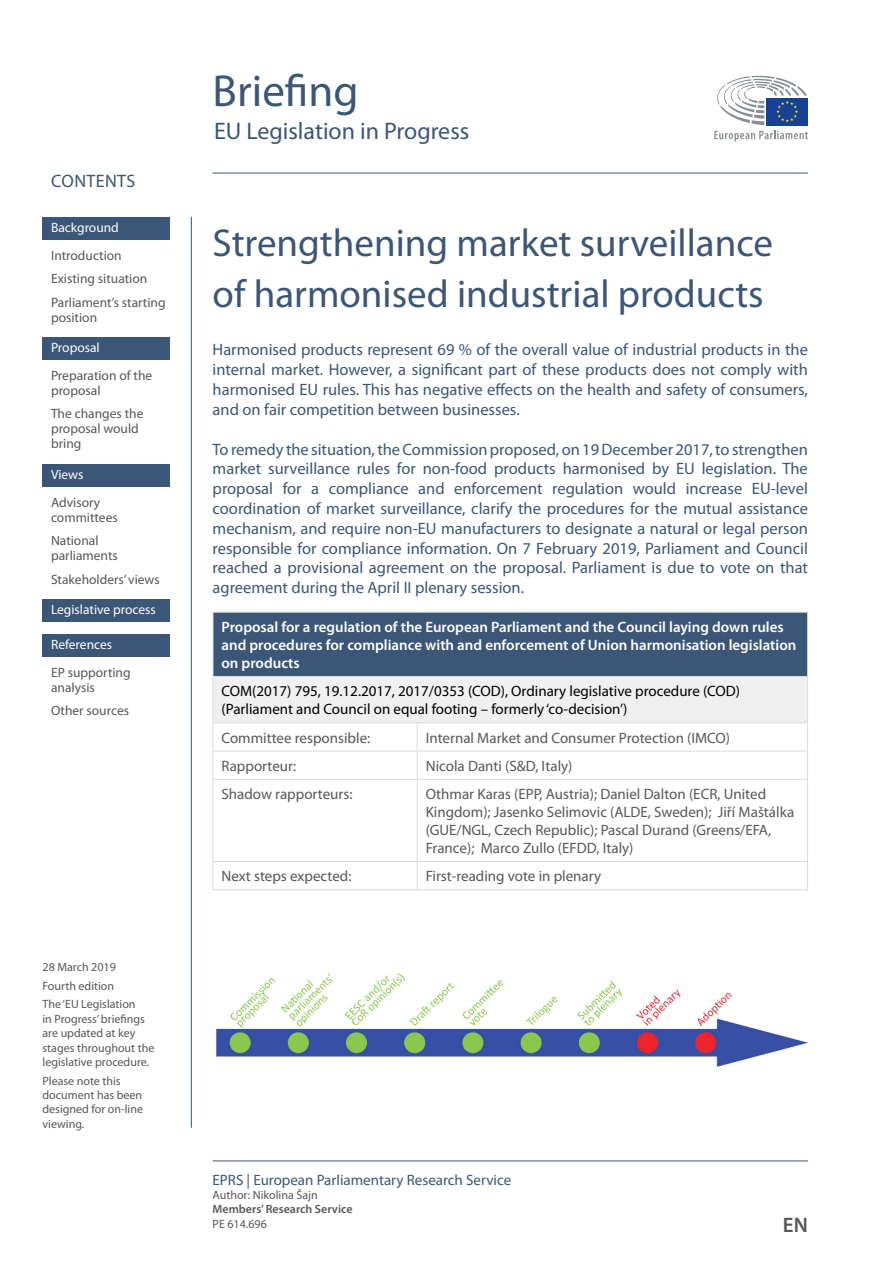
<style>
.page{position:relative;width:893px;height:1263px;background:#fff}
.page>*{position:absolute;margin:0;border:0;box-sizing:border-box;transform-origin:0 0}
.t1{font:45px "Myriad Pro";color:#3b5677}
.t2{font:39px/50.4px "Myriad Pro";color:#3b5677}
.t3{font:24px "Myriad Pro";color:#3b5677}
.t4{font:600 21px "Myriad Pro";color:#575756}
.t5{font:18px "Myriad Pro";letter-spacing:.02em;color:#3b5677}
.t6{font:16.5px/19.8px "Myriad Pro";color:#3b5677;text-align:justify}
.t7{font:15px/18px "Myriad Pro";color:#575756}
.t8{font:600 15px/18px "Myriad Pro";color:#fff}
.t9{font:15px/18px "Myriad Pro";color:#000}
.t10{font:15px "Myriad Pro";color:#3b5677}
.t11{font:13.5px/15px "Myriad Pro";color:#575756}
.t12{font:13.5px "Myriad Pro";color:#fff}
.t13{font:12px/14.4px "Myriad Pro";color:#575756}
.t14{font:600 12px "Myriad Pro";color:#575756}
</style>
<div class="page">
<div style="left:43px;top:217px;width:127px;height:22px;background:#3b5677"></div>
<div style="left:43px;top:338px;width:127px;height:22px;background:#3b5677"></div>
<div style="left:43px;top:465px;width:127px;height:22px;background:#3b5677"></div>
<div style="left:43px;top:600px;width:127px;height:22px;background:#3b5677"></div>
<div style="left:43px;top:635px;width:127px;height:22px;background:#3b5677"></div>
<svg style="left:714px;top:131px;width:94px;height:11px"></svg>
<div style="left:766px;top:98px;width:42px;height:27px;background:#164194"></div>
<svg style="left:717px;top:75px;width:90px;height:50px"></svg>
<hr style="left:213px;top:1160px;width:595px;height:1px;background:#3b5677">
<hr style="left:191px;top:217px;width:1px;height:911px;background:#3b5677">
<hr style="left:213px;top:173px;width:595px;height:1px;background:#3b5677">
<div style="left:213px;top:612px;width:594px;height:64px;background:#3b5677"></div>
<div style="left:213px;top:676px;width:594px;height:47px;background:#f0f0f0"></div>
<hr style="left:213px;top:612px;width:204px;height:1px;background:#dadada">
<hr style="left:213px;top:613px;width:1px;height:63px;background:#dadada">
<hr style="left:417px;top:612px;width:391px;height:1px;background:#dadada">
<hr style="left:807px;top:613px;width:1px;height:63px;background:#dadada">
<hr style="left:213px;top:751px;width:204px;height:1px;background:#dadada">
<svg style="left:213px;top:723px;width:1px;height:56px"></svg>
<hr style="left:417px;top:751px;width:391px;height:1px;background:#dadada">
<svg style="left:417px;top:723px;width:1px;height:56px"></svg>
<svg style="left:807px;top:723px;width:1px;height:56px"></svg>
<hr style="left:213px;top:779px;width:204px;height:1px;background:#dadada">
<hr style="left:213px;top:780px;width:1px;height:81px;background:#dadada">
<hr style="left:417px;top:779px;width:391px;height:1px;background:#dadada">
<hr style="left:417px;top:780px;width:1px;height:81px;background:#dadada">
<hr style="left:807px;top:780px;width:1px;height:81px;background:#dadada">
<hr style="left:213px;top:861px;width:204px;height:1px;background:#dadada">
<svg style="left:213px;top:862px;width:1px;height:27px"></svg>
<hr style="left:417px;top:861px;width:391px;height:1px;background:#dadada">
<svg style="left:417px;top:862px;width:1px;height:27px"></svg>
<svg style="left:807px;top:862px;width:1px;height:27px"></svg>
<hr style="left:213px;top:889px;width:204px;height:1px;background:#dadada">
<hr style="left:417px;top:889px;width:391px;height:1px;background:#dadada">
<hr style="left:213px;top:676px;width:204px;height:1px;background:#dadada">
<hr style="left:213px;top:677px;width:1px;height:45px;background:#dadada">
<hr style="left:417px;top:676px;width:391px;height:1px;background:#dadada">
<hr style="left:807px;top:677px;width:1px;height:45px;background:#dadada">
<hr style="left:213px;top:722px;width:204px;height:1px;background:#dadada">
<hr style="left:417px;top:722px;width:391px;height:1px;background:#dadada">
<img style="left:216px;top:973px;width:592px;height:94px">
<p class="t5" style="left:51px;top:169px;width:86px">CONTENTS</p>
<p class="t12" style="left:51px;top:219px;width:69px">Background</p>
<p class="t11" style="left:51px;top:243px;width:116px;line-height:23.5px">Introduction<br>Existing situation<br>Parliament’s starting</p>
<p class="t11" style="left:51px;top:309px;width:48px">position</p>
<p class="t12" style="left:51px;top:339px;width:50px">Proposal</p>
<p class="t11" style="left:51px;top:368px;width:103px">Preparation of the proposal</p>
<p class="t11" style="left:51px;top:406px;width:94px">The changes the proposal would bring</p>
<p class="t12" style="left:51px;top:466px;width:34px">Views</p>
<p class="t11" style="left:51px;top:494px;width:68px">Advisory committees</p>
<p class="t11" style="left:51px;top:533px;width:68px">National parliaments</p>
<p class="t11" style="left:51px;top:571px;width:110px">Stakeholders’ views</p>
<p class="t12" style="left:51px;top:601px;width:106px">Legislative process</p>
<p class="t12" style="left:51px;top:636px;width:63px">References</p>
<p class="t11" style="left:51px;top:664px;width:81px">EP supporting analysis</p>
<p class="t11" style="left:51px;top:703px;width:80px">Other sources</p>
<p class="t13" style="left:43px;top:957px;width:95px;line-height:18.6px">28 March 2019<br>Fourth edition<br>The ‘EU Legislation</p>
<p class="t13" style="left:43px;top:1011px;width:113px">in Progress’ briefings are updated at key stages throughout the legislative procedure.</p>
<p class="t13" style="left:43px;top:1073px;width:102px">Please note this document has been designed for on-line viewing.</p>
<h1 class="t1" style="left:213px;top:63px;width:148px">Briefing</h1>
<h3 class="t3" style="left:214px;top:117px;width:257px">EU Legislation in Progress</h3>
<h2 class="t2" style="left:213px;top:218px;width:562px">Strengthening market surveillance of harmonised industrial products</h2>
<p class="t6" style="left:213px;top:340px;width:597px">Harmonised products represent 69 % of the overall value of industrial products in the internal market. However, a significant part of these products does not comply with harmonised EU rules. This has negative effects on the health and safety of consumers, and on fair competition between businesses.</p>
<p class="t6" style="left:213px;top:439px;width:597px">To remedy the situation, the Commission proposed, on 19 December 2017, to strengthen market surveillance rules for non-food products harmonised by EU legislation. The proposal for a compliance and enforcement regulation would increase EU-level coordination of market surveillance, clarify the procedures for the mutual assistance mechanism, and require non-EU manufacturers to designate a natural or legal person responsible for compliance information. On 7 February 2019, Parliament and Council reached a provisional agreement on the proposal. Parliament is due to vote on that agreement during the April II plenary session.</p>
<p class="t8" style="left:221px;top:618px;width:576px">Proposal for a regulation of the European Parliament and the Council laying down rules and procedures for compliance with and enforcement of Union harmonisation legislation on products</p>
<p class="t9" style="left:221px;top:682px;width:520px">COM(2017) 795, 19.12.2017, 2017/0353 (COD), Ordinary legislative procedure (COD) (Parliament and Council on equal footing – formerly ‘co-decision’)</p>
<p class="t7" style="left:221px;top:728px;width:150px">Committee responsible:</p>
<p class="t7" style="left:426px;top:728px;width:306px">Internal Market and Consumer Protection (IMCO)</p>
<p class="t7" style="left:221px;top:756px;width:76px">Rapporteur:</p>
<p class="t7" style="left:426px;top:756px;width:148px">Nicola Danti (S&amp;D, Italy)</p>
<p class="t7" style="left:221px;top:785px;width:132px">Shadow rapporteurs:</p>
<p class="t7" style="left:426px;top:785px;width:370px">Othmar Karas (EPP, Austria); Daniel Dalton (ECR, United Kingdom); Jasenko Selimovic (ALDE, Sweden); Jiří Maštálka (GUE/NGL, Czech Republic); Pascal Durand (Greens/EFA, France); Marco Zullo (EFDD, Italy)</p>
<p class="t7" style="left:221px;top:867px;width:131px">Next steps expected:</p>
<p class="t7" style="left:426px;top:867px;width:177px">First-reading vote in plenary</p>
<p class="t10" style="left:213px;top:1170px;width:300px">EPRS | European Parliamentary Research Service</p>
<p class="t13" style="left:213px;top:1187px;width:107px">Author: Nikolina Šajn</p>
<p class="t14" style="left:213px;top:1202px;width:141px">Members’ Research Service</p>
<p class="t13" style="left:213px;top:1216px;width:56px">PE 614.696</p>
<p class="t4" style="left:783px;top:1211px;width:27px">EN</p>
</div>
